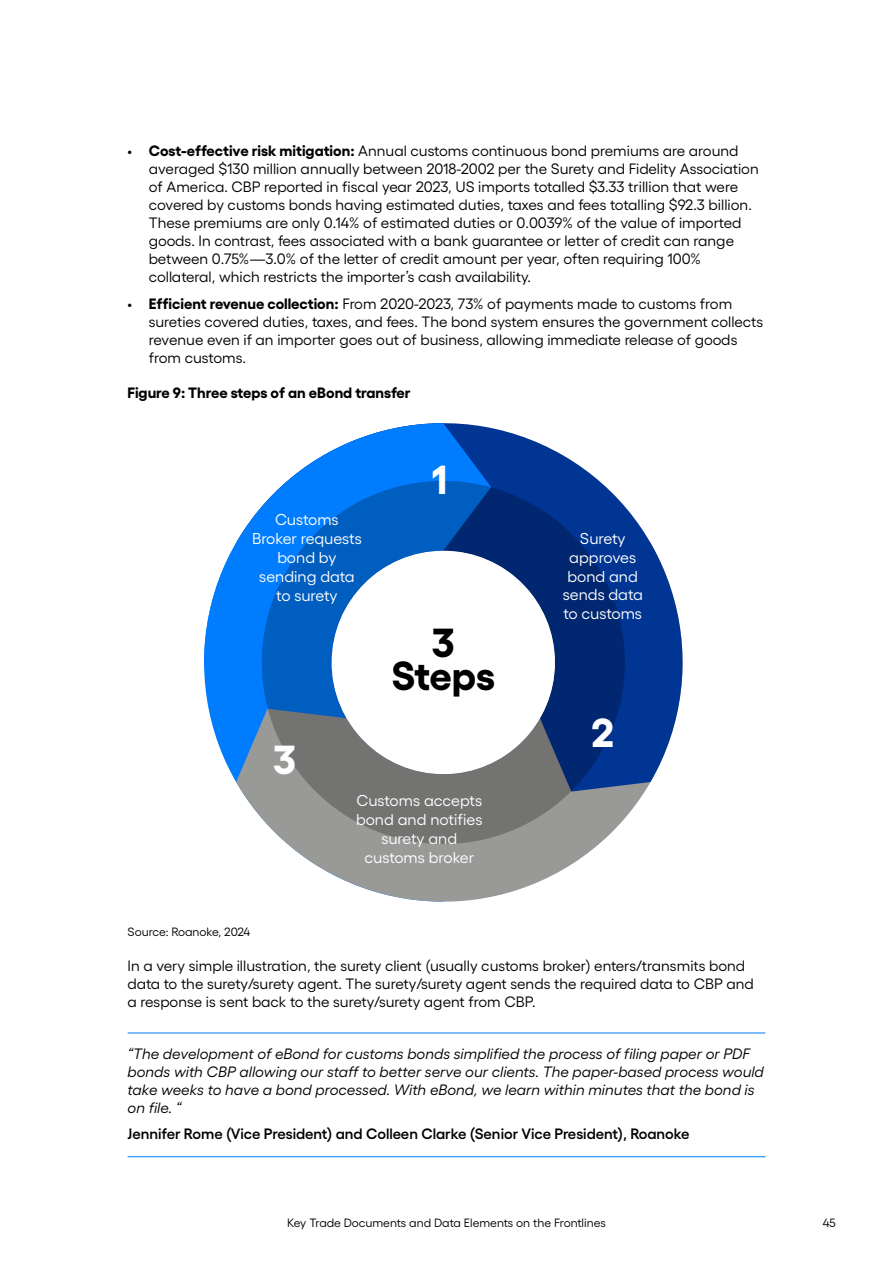
<style>
.page{position:relative;width:893px;height:1263px;background:#fff}
.page>*{position:absolute;margin:0;border:0;box-sizing:border-box;transform-origin:0 0}
.t1{font:700 40.5px/33.8px "Gellix";letter-spacing:-.015em;color:#000;text-align:center}
.t2{font:700 40.5px "Gellix";color:#fff}
.t3{font:15.75px/18.9px "Gellix";color:#fff;text-align:center}
.t4{font:15px/18px "Gellix";color:#000}
.t5{font:italic 15px/18px "Gellix";color:#000}
.t6{font:600 15px "Gellix";color:#000}
.t7{font:700 15px "Gellix";color:#000}
.t8{font:12px "Gellix";color:#000}
.s1{font-weight:700}
</style>
<div class="page">
<hr style="left:128px;top:1032px;width:637px;height:1px;background:#007dff">
<hr style="left:128px;top:1156px;width:637px;height:1px;background:#007dff">
<svg style="left:212px;top:724px;width:24px;height:58px"></svg>
<svg style="left:241px;top:791px;width:404px;height:111px;fill:#999998"></svg>
<svg style="left:236px;top:428px;width:447px;height:363px;fill:#003594"></svg>
<svg style="left:204px;top:423px;width:287px;height:301px;fill:#007dff"></svg>
<svg style="left:262px;top:481px;width:363px;height:363px"></svg>
<div style="left:332px;top:551px;width:223px;height:223px;background:#fff;border-radius:50%"></div>
<p class="t4" style="left:149px;top:140px;width:611px;text-indent:-21px">• <span class="s1">Cost-effective risk mitigation:</span> Annual customs continuous bond premiums are around averaged $130 million annually between 2018-2002 per the Surety and Fidelity Association of America. CBP reported in fiscal year 2023, US imports totalled $3.33 trillion that were covered by customs bonds having estimated duties, taxes and fees totalling $92.3 billion.<br>These premiums are only 0.14% of estimated duties or 0.0039% of the value of imported goods. In contrast, fees associated with a bank guarantee or letter of credit can range between 0.75%—3.0% of the letter of credit amount per year, often requiring 100% collateral, which restricts the importer’s cash availability.</p>
<p class="t4" style="left:149px;top:293px;width:616px;text-indent:-21px">• <span class="s1">Efficient revenue collection:</span> From 2020-2023, 73% of payments made to customs from sureties covered duties, taxes, and fees. The bond system ensures the government collects revenue even if an importer goes out of business, allowing immediate release of goods from customs.</p>
<p class="t7" style="left:128px;top:380px;width:285px">Figure 9: Three steps of an eBond transfer</p>
<p class="t3" style="left:252px;top:509px;width:111px">Customs<br>Broker requests bond by sending data to surety</p>
<h1 class="t2" style="left:273px;top:727px;width:24px">3</h1>
<h1 class="t2" style="left:431px;top:447px;width:17px">1</h1>
<h1 class="t1" style="left:391px;top:621px;width:105px">3<br>Steps</h1>
<p class="t3" style="left:356px;top:789px;width:128px">Customs accepts bond and notifies surety and customs broker</p>
<p class="t3" style="left:563px;top:527px;width:82px">Surety approves bond and sends data to customs</p>
<h1 class="t2" style="left:591px;top:700px;width:25px">2</h1>
<p class="t8" style="left:128px;top:922px;width:124px">Source: Roanoke, 2024</p>
<p class="t4" style="left:128px;top:955px;width:628px">In a very simple illustration, the surety client (usually customs broker) enters/transmits bond data to the surety/surety agent. The surety/surety agent sends the required data to CBP and a response is sent back to the surety/surety agent from CBP.</p>
<p class="t5" style="left:128px;top:1043px;width:638px">“The development of eBond for customs bonds simplified the process of filing paper or PDF bonds with CBP allowing our staff to better serve our clients. The paper-based process would take weeks to have a bond processed. With eBond, we learn within minutes that the bond is on file. “</p>
<p class="t6" style="left:128px;top:1122px;width:563px">Jennifer Rome (Vice President) and Colleen Clarke (Senior Vice President), Roanoke</p>
<p class="t8" style="left:287px;top:1214px;width:320px">Key Trade Documents and Data Elements on the Frontlines</p>
<p class="t8" style="left:823px;top:1214px;width:15px">45</p>
</div>
